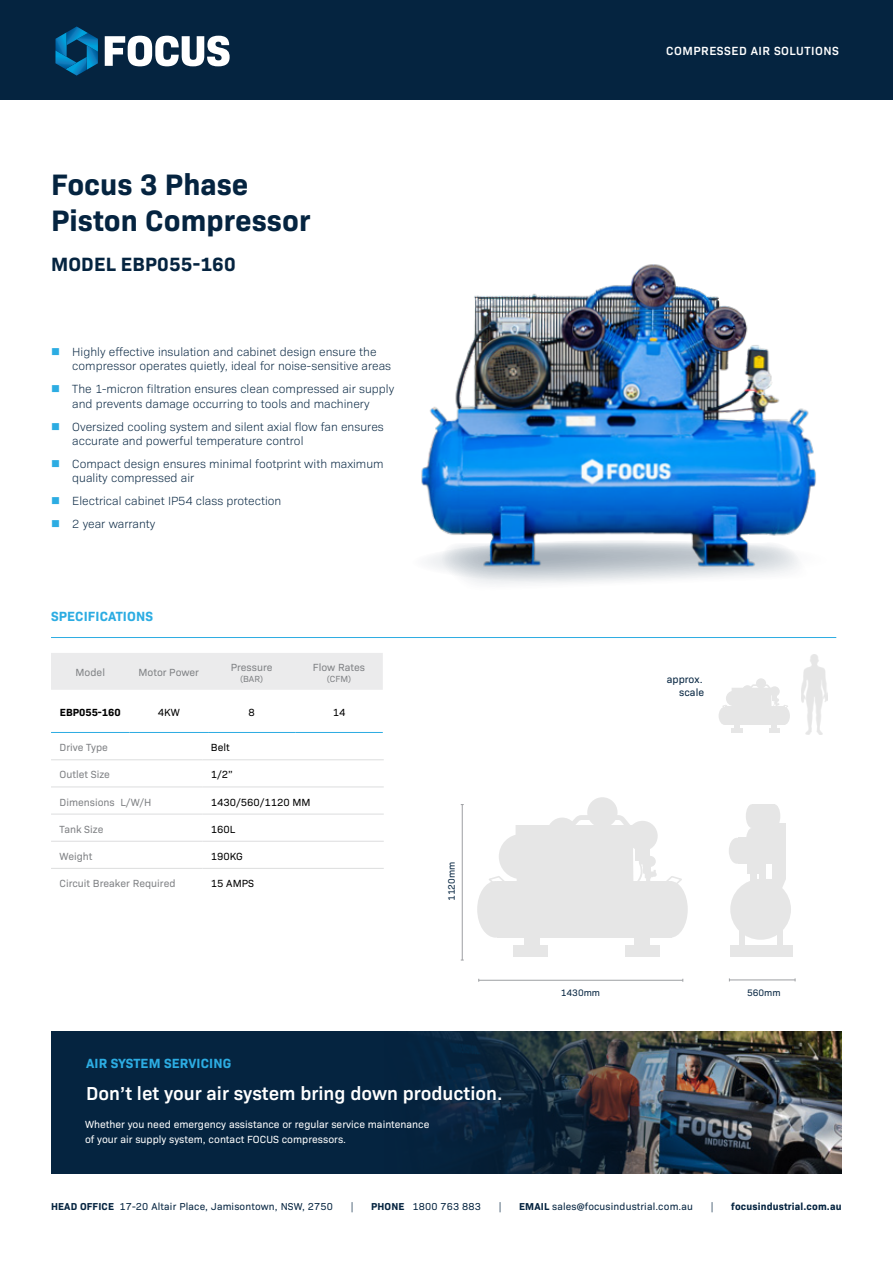
<style>
.page{position:relative;width:893px;height:1263px;background:#fff}
.page>*{position:absolute;margin:0;border:0;box-sizing:border-box;transform-origin:0 0}
.t1{font:700 30px/36px "Bio Sans";color:#052440}
.t2{font:700 19.5px "Bio Sans";letter-spacing:.01em;color:#052440}
.t3{font:600 19.05px "Bio Sans";color:#fff}
.t4{font:700 13.5px "Bio Sans";letter-spacing:.01em;color:#2cace2}
.t5{font:300 12px/14.4px "Bio Sans";color:#052440}
.t6{font:600 12px "Bio Sans";letter-spacing:.04em;color:#fff}
.t7{font:10.5px/15px "Bio Sans";color:#fff}
.t8{font:10.5px "Bio Sans";color:#808285}
.t9{font:10.5px "Bio Sans";color:#000}
.t10{font:10.5px/12.8px "Bio Sans";color:#052440;text-align:right}
.t11{font:700 10.5px "Bio Sans";color:#000}
.t12{font:10.2px "Bio Sans";letter-spacing:.015em;color:#052440}
.t13{font:700 10.2px "Bio Sans";letter-spacing:.015em;color:#052440}
.t14{font:700 10.2px "Bio Sans";letter-spacing:.015em;color:#052440;scale:.5 1}
.t15{font:9.45px "Bio Sans";color:#052440}
.t16{font:9px "Bio Sans";color:#808285}
.s1{font-weight:700}
</style>
<div class="page">
<div style="left:0;top:0;width:893px;height:100px;background:#052440"></div>
<svg style="left:55px;top:26px;width:43px;height:50px"></svg>
<svg style="left:105px;top:36px;width:125px;height:30px"></svg>
<hr style="left:51px;top:637px;width:785px;height:1px;background:#2cace2">
<hr style="left:51px;top:759px;width:151px;height:1px;background:#dcddde">
<hr style="left:202px;top:759px;width:182px;height:1px;background:#dcddde">
<hr style="left:51px;top:787px;width:151px;height:1px;background:#dcddde">
<hr style="left:202px;top:787px;width:182px;height:1px;background:#dcddde">
<hr style="left:51px;top:814px;width:151px;height:1px;background:#dcddde">
<hr style="left:202px;top:814px;width:182px;height:1px;background:#dcddde">
<hr style="left:51px;top:841px;width:151px;height:1px;background:#dcddde">
<hr style="left:202px;top:841px;width:182px;height:1px;background:#dcddde">
<hr style="left:51px;top:868px;width:151px;height:1px;background:#dcddde">
<hr style="left:202px;top:868px;width:182px;height:1px;background:#dcddde">
<div style="left:51px;top:653px;width:332px;height:37px;background:#ebebec"></div>
<hr style="left:51px;top:732px;width:79px;height:1px;background:#2cace2">
<hr style="left:130px;top:732px;width:78px;height:1px;background:#2cace2">
<hr style="left:208px;top:732px;width:87px;height:1px;background:#2cace2">
<hr style="left:295px;top:732px;width:88px;height:1px;background:#2cace2">
<img style="left:801px;top:654px;width:26px;height:80px">
<hr style="left:729px;top:979px;width:66px;height:1px;background:#9d9fa2">
<hr style="left:479px;top:980px;width:204px;height:1px;background:#9d9fa2">
<hr style="left:462px;top:804px;width:1px;height:156px;background:#9d9fa2">
<div style="left:725px;top:707px;width:59px;height:18px;background:#e6e6e6"></div>
<div style="left:719px;top:707px;width:12px;height:18px;background:#e6e6e6;border-radius:50%"></div>
<div style="left:778px;top:707px;width:12px;height:18px;background:#e6e6e6;border-radius:50%"></div>
<svg style="left:756px;top:678px;width:10px;height:10px"></svg>
<svg style="left:722px;top:683px;width:66px;height:25px"></svg>
<svg style="left:735px;top:725px;width:5px;height:3px"></svg>
<svg style="left:772px;top:725px;width:5px;height:3px"></svg>
<hr style="left:731px;top:728px;width:12px;height:4px;background:#e6e6e6">
<hr style="left:769px;top:728px;width:10px;height:4px;background:#e6e6e6">
<div style="left:497px;top:881px;width:175px;height:57px;background:#e6e6e6"></div>
<div style="left:477px;top:881px;width:37px;height:57px;background:#e6e6e6;border-radius:50%"></div>
<div style="left:653px;top:881px;width:35px;height:57px;background:#e6e6e6;border-radius:50%"></div>
<div style="left:499px;top:834px;width:45px;height:45px;background:#e6e6e6;border-radius:50%"></div>
<div style="left:587px;top:797px;width:31px;height:30px;background:#e6e6e6;border-radius:50%"></div>
<div style="left:627px;top:821px;width:31px;height:30px;background:#f1f1f1;border-radius:50%"></div>
<svg style="left:516px;top:811px;width:141px;height:70px"></svg>
<svg style="left:666px;top:876px;width:16px;height:7px"></svg>
<svg style="left:489px;top:876px;width:15px;height:6px"></svg>
<div style="left:525px;top:933px;width:15px;height:12px;background:#e6e6e6"></div>
<div style="left:634px;top:933px;width:16px;height:12px;background:#e6e6e6"></div>
<div style="left:514px;top:945px;width:34px;height:12px;background:#e6e6e6"></div>
<div style="left:626px;top:945px;width:34px;height:12px;background:#e6e6e6"></div>
<div style="left:730px;top:879px;width:61px;height:61px;background:#e6e6e6;border-radius:50%"></div>
<svg style="left:766px;top:879px;width:20px;height:9px"></svg>
<div style="left:739px;top:930px;width:6px;height:15px;background:#e6e6e6"></div>
<div style="left:778px;top:930px;width:5px;height:15px;background:#e6e6e6"></div>
<div style="left:730px;top:945px;width:63px;height:12px;background:#e6e6e6"></div>
<div style="left:772px;top:823px;width:14px;height:56px;background:#e6e6e6"></div>
<div style="left:738px;top:838px;width:34px;height:26px;background:#e6e6e6"></div>
<div style="left:752px;top:804px;width:22px;height:24px;background:#e6e6e6"></div>
<div style="left:729px;top:838px;width:16px;height:26px;background:#e6e6e6;border-radius:50%"></div>
<div style="left:746px;top:804px;width:12px;height:24px;background:#e6e6e6;border-radius:50%"></div>
<div style="left:768px;top:804px;width:12px;height:24px;background:#e6e6e6;border-radius:50%"></div>
<div style="left:752px;top:828px;width:26px;height:28px;background:#e6e6e6"></div>
<div style="left:746px;top:828px;width:12px;height:28px;background:#e6e6e6;border-radius:50%"></div>
<div style="left:748px;top:847px;width:18px;height:26px;background:#e6e6e6"></div>
<div style="left:750px;top:858px;width:7px;height:26px;background:#e6e6e6"></div>
<div style="left:760px;top:858px;width:6px;height:26px;background:#e6e6e6"></div>
<div style="left:51px;top:1031px;width:791px;height:143px;background:#052440"></div>
<img style="left:430px;top:1031px;width:412px;height:143px">
<svg style="left:467px;top:578px;width:63px;height:6px"></svg>
<img style="left:421px;top:264px;width:395px;height:285px">
<svg style="left:411px;top:540px;width:424px;height:45px"></svg>
<h1 class="t1" style="left:51px;top:164px;width:261px">Focus 3 Phase<br>Piston Compressor</h1>
<h2 class="t2" style="left:51px;top:250px;width:186px">MODEL EBP055-160</h2>
<p class="t5" style="left:72px;top:344px;width:320px">Highly effective insulation and cabinet design ensure the compressor operates quietly, ideal for noise-sensitive areas</p>
<p class="t5" style="left:72px;top:381px;width:323px">The 1-micron filtration ensures clean compressed air supply and prevents damage occurring to tools and machinery</p>
<p class="t5" style="left:72px;top:418px;width:313px">Oversized cooling system and silent axial flow fan ensures accurate and powerful temperature control</p>
<p class="t5" style="left:72px;top:456px;width:313px">Compact design ensures minimal footprint with maximum quality compressed air</p>
<p class="t5" style="left:72px;top:489px;width:211px;line-height:23px">Electrical cabinet IP54 class protection<br>2 year warranty</p>
<p class="t4" style="left:51px;top:606px;width:103px">SPECIFICATIONS</p>
<p class="t8" style="left:76px;top:665px;width:31px">Model</p>
<p class="t8" style="left:139px;top:665px;width:62px">Motor Power</p>
<p class="t8" style="left:231px;top:660px;width:43px">Pressure</p>
<p class="t16" style="left:240px;top:672px;width:25px">(BAR)</p>
<p class="t8" style="left:313px;top:660px;width:54px">Flow Rates</p>
<p class="t16" style="left:327px;top:672px;width:26px">(CFM)</p>
<p class="t11" style="left:60px;top:704px;width:62px">EBP055-160</p>
<p class="t9" style="left:158px;top:705px;width:23px">4KW</p>
<p class="t9" style="left:248px;top:705px;width:8px">8</p>
<p class="t9" style="left:333px;top:705px;width:14px">14</p>
<p class="t8" style="left:60px;top:740px;width:50px">Drive Type</p>
<p class="t9" style="left:211px;top:740px;width:20px">Belt</p>
<p class="t8" style="left:60px;top:767px;width:52px">Outlet Size</p>
<p class="t9" style="left:211px;top:767px;width:23px">1/2”</p>
<p class="t8" style="left:60px;top:794px;width:93px">Dimensions L/W/H</p>
<p class="t9" style="left:211px;top:794px;width:101px">1430/560/1120 MM</p>
<p class="t8" style="left:60px;top:821px;width:46px">Tank Size</p>
<p class="t9" style="left:211px;top:821px;width:26px">160L</p>
<p class="t8" style="left:60px;top:848px;width:34px">Weight</p>
<p class="t9" style="left:211px;top:848px;width:33px">190KG</p>
<p class="t8" style="left:60px;top:876px;width:118px">Circuit Breaker Required</p>
<p class="t9" style="left:211px;top:876px;width:45px">15 AMPS</p>
<p class="t15" style="left:444px;top:901px;width:41px;rotate:-90deg">1120mm</p>
<p class="t4" style="left:86px;top:1052px;width:147px">AIR SYSTEM SERVICING</p>
<h3 class="t3" style="left:86px;top:1079px;width:418px">Don’t let your air system bring down production.</h3>
<p class="t7" style="left:85px;top:1115px;width:346px">Whether you need emergency assistance or regular service maintenance of your air supply system, contact FOCUS compressors.</p>
<p class="t6" style="left:666px;top:42px;width:174px">COMPRESSED AIR SOLUTIONS</p>
<p class="t10" style="left:667px;top:672px;width:39px">approx. scale</p>
<p class="t15" style="left:561px;top:985px;width:41px">1430mm</p>
<p class="t15" style="left:747px;top:985px;width:35px">560mm</p>
<p class="t12" style="left:51px;top:1199px;width:283px"><span class="s1">HEAD OFFICE</span> 17-20 Altair Place, Jamisontown, NSW, 2750</p>
<p class="t14" style="left:351px;top:1199px;width:4px">|</p>
<p class="t12" style="left:371px;top:1199px;width:111px"><span class="s1">PHONE</span> 1800 763 883</p>
<p class="t14" style="left:499px;top:1199px;width:4px">|</p>
<p class="t12" style="left:519px;top:1199px;width:176px"><span class="s1">EMAIL</span> sales@focusindustrial.com.au</p>
<p class="t14" style="left:711px;top:1199px;width:4px">|</p>
<p class="t13" style="left:731px;top:1199px;width:112px">focusindustrial.com.au</p>
</div>
